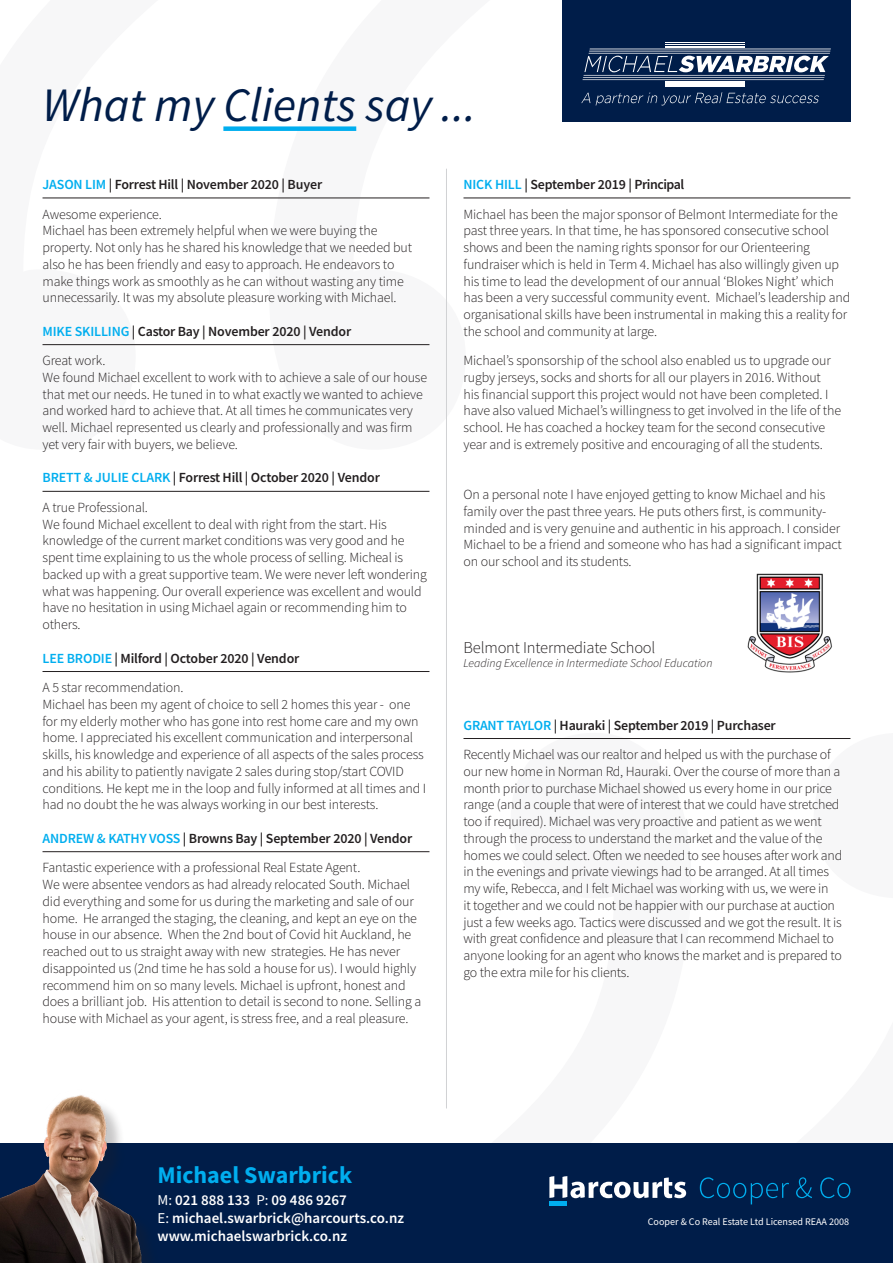
<style>
.page{position:relative;width:893px;height:1263px;background:#fff}
.page>*{position:absolute;margin:0;border:0;box-sizing:border-box;transform-origin:0 0}
.t1{font:italic 48px "Source Sans Pro";color:#001d49}
.t2{font:700 24px "Source Sans Pro";color:#00aeef}
.t3{font:300 16.5px "Source Sans Pro";letter-spacing:-.01em;color:#231f20}
.t4{font:600 15px "Source Sans Pro";color:#fff}
.t5{font:300 13.95px/16.8px "Source Sans Pro";letter-spacing:-.01em;color:#231f20}
.t6{font:600 13.95px "Source Sans Pro";letter-spacing:-.01em;color:#231f20}
.t7{font:italic 300 12px "Source Sans Pro";color:#231f20}
.t8{font:10.05px "Source Sans Pro";color:#fff}
.s1{color:#00aeef}
.s2{font-weight:400}
</style>
<div class="page">
<div style="left:0;top:1144px;width:893px;height:119px;background:#001d49"></div>
<svg style="left:700px;top:1177px;width:89px;height:27px"></svg>
<svg style="left:796px;top:1177px;width:16px;height:21px"></svg>
<svg style="left:820px;top:1177px;width:30px;height:21px"></svg>
<svg style="left:549px;top:1176px;width:137px;height:22px"></svg>
<hr style="left:549px;top:1202px;width:18px;height:4px;background:#00aeef">
<div style="left:0;top:1098px;width:173px;height:165px;background:#231f20;opacity:.25"></div>
<img style="left:0;top:1095px;width:158px;height:168px">
<div style="left:562px;top:0;width:288px;height:121px;background:#001d49"></div>
<svg style="left:584px;top:56px;width:245px;height:16px"></svg>
<hr style="left:589px;top:51px;width:241px;height:1px;background:#fff">
<hr style="left:590px;top:49px;width:241px;height:1px;background:#fff">
<hr style="left:665px;top:47px;width:80px;height:1px;background:#fff">
<hr style="left:665px;top:46px;width:80px;height:1px;background:#fff">
<hr style="left:665px;top:44px;width:80px;height:1px;background:#fff">
<hr style="left:665px;top:45px;width:80px;height:1px;background:#fff">
<hr style="left:665px;top:42px;width:80px;height:1px;background:#fff">
<hr style="left:665px;top:43px;width:80px;height:1px;background:#fff">
<hr style="left:584px;top:75px;width:241px;height:1px;background:#fff">
<hr style="left:583px;top:77px;width:241px;height:1px;background:#fff">
<hr style="left:665px;top:81px;width:80px;height:1px;background:#fff">
<hr style="left:665px;top:82px;width:80px;height:1px;background:#fff">
<hr style="left:665px;top:84px;width:80px;height:1px;background:#fff">
<hr style="left:665px;top:86px;width:80px;height:1px;background:#fff">
<hr style="left:589px;top:53px;width:241px;height:1px;background:#fff">
<hr style="left:582px;top:80px;width:242px;height:1px;background:#fff">
<hr style="left:583px;top:79px;width:241px;height:1px;background:#fff">
<svg style="left:581px;top:93px;width:9px;height:10px"></svg>
<svg style="left:596px;top:92px;width:223px;height:13px"></svg>
<hr style="left:43px;top:198px;width:386px;height:1px;background:#231f20">
<hr style="left:43px;top:344px;width:386px;height:1px;background:#231f20">
<hr style="left:43px;top:491px;width:386px;height:1px;background:#231f20">
<hr style="left:43px;top:671px;width:386px;height:1px;background:#231f20">
<hr style="left:43px;top:851px;width:386px;height:1px;background:#231f20">
<hr style="left:463px;top:198px;width:387px;height:1px;background:#231f20">
<hr style="left:463px;top:738px;width:387px;height:1px;background:#231f20">
<hr style="left:446px;top:169px;width:1px;height:939px;background:#d1d2d4">
<div style="left:223px;top:126px;width:133px;height:5px;background:#00aeef"></div>
<img style="left:747px;top:573px;width:85px;height:100px">
<p class="t1" style="left:43px;top:75px;width:435px">What my Clients say ...</p>
<p class="t6" style="left:43px;top:175px;width:281px"><span class="s1">JASON LIM</span> | Forrest Hill | November 2020 | Buyer</p>
<p class="t5" style="left:43px;top:206px;width:371px">Awesome experience.<br>Michael has been extremely helpful when we were buying the property. Not only has he shared his knowledge that we needed but also he has been friendly and easy to approach. He endeavors to make things work as smoothly as he can without wasting any time unnecessarily. It was my absolute pleasure working with Michael.</p>
<p class="t6" style="left:43px;top:322px;width:310px"><span class="s1">MIKE SKILLING</span> | Castor Bay | November 2020 | Vendor</p>
<p class="t5" style="left:43px;top:352px;width:386px">Great work.<br>We found Michael excellent to work with to achieve a sale of our house that met our needs. He tuned in to what exactly we wanted to achieve and worked hard to achieve that. At all times he communicates very well. Michael represented us clearly and professionally and was firm yet very fair with buyers, we believe.</p>
<p class="t6" style="left:43px;top:469px;width:339px"><span class="s1">BRETT &amp; JULIE CLARK</span> | Forrest Hill | October 2020 | Vendor</p>
<p class="t5" style="left:43px;top:499px;width:386px">A true Professional.<br>We found Michael excellent to deal with right from the start. His knowledge of the current market conditions was very good and he spent time explaining to us the whole process of selling. Micheal is backed up with a great supportive team. We were never left wondering what was happening. Our overall experience was excellent and would have no hesitation in using Michael again or recommending him to others.</p>
<p class="t6" style="left:43px;top:649px;width:258px"><span class="s1">LEE BRODIE</span> | Milford | October 2020 | Vendor</p>
<p class="t5" style="left:43px;top:679px;width:385px">A 5 star recommendation.<br>Michael has been my agent of choice to sell 2 homes this year - one for my elderly mother who has gone into rest home care and my own home. I appreciated his excellent communication and interpersonal skills, his knowledge and experience of all aspects of the sales process and his ability to patiently navigate 2 sales during stop/start COVID conditions. He kept me in the loop and fully informed at all times and I had no doubt the he was always working in our best interests.</p>
<p class="t6" style="left:43px;top:829px;width:371px"><span class="s1">ANDREW &amp; KATHY VOSS</span> | Browns Bay | September 2020 | Vendor</p>
<p class="t5" style="left:43px;top:859px;width:380px">Fantastic experience with a professional Real Estate Agent.<br>We were absentee vendors as had already relocated South. Michael did everything and some for us during the marketing and sale of our home. He arranged the staging, the cleaning, and kept an eye on the house in our absence. When the 2nd bout of Covid hit Auckland, he reached out to us straight away with new strategies. He has never disappointed us (2nd time he has sold a house for us). I would highly recommend him on so many levels. Michael is upfront, honest and does a brilliant job. His attention to detail is second to none. Selling a house with Michael as your agent, is stress free, and a real pleasure.</p>
<p class="t6" style="left:463px;top:175px;width:222px"><span class="s1">NICK HILL</span> | September 2019 | Principal</p>
<p class="t5" style="left:463px;top:206px;width:388px">Michael has been the major sponsor of Belmont Intermediate for the past three years. In that time, he has sponsored consecutive school shows and been the naming rights sponsor for our Orienteering fundraiser which is held in Term 4. Michael has also willingly given up his time to lead the development of our annual ‘Blokes Night’ which has been a very successful community event. Michael’s leadership and organisational skills have been instrumental in making this a reality for the school and community at large.</p>
<p class="t5" style="left:463px;top:352px;width:379px">Michael’s sponsorship of the school also enabled us to upgrade our rugby jerseys, socks and shorts for all our players in 2016. Without<br>his financial support this project would not have been completed. I have also valued Michael’s willingness to get involved in the life of the school. He has coached a hockey team for the second consecutive year and is extremely positive and encouraging of all the students.</p>
<p class="t5" style="left:463px;top:486px;width:380px">On a personal note I have enjoyed getting to know Michael and his family over the past three years. He puts others first, is community&shy;minded and is very genuine and authentic in his approach. I consider Michael to be a friend and someone who has had a significant impact on our school and its students.</p>
<p class="t3" style="left:463px;top:637px;width:194px">Belmont Intermediate School</p>
<p class="t7" style="left:463px;top:656px;width:250px">Leading Excellence in Intermediate School Education</p>
<p class="t6" style="left:463px;top:716px;width:314px"><span class="s1">GRANT TAYLOR</span> | Hauraki | September 2019 | Purchaser</p>
<p class="t5" style="left:463px;top:746px;width:380px">Recently Michael was our realtor and helped us with the purchase of our new home in Norman Rd, Hauraki. Over the course of more than a month prior to purchase Michael showed us every home in our price range (and a couple that were of interest that we could have stretched too if required). Michael was very proactive and patient as we went through the process to understand the market and the value of the homes we could select. Often we needed to see houses after work and in the evenings and private viewings had to be arranged. At all times my wife, Rebecca, and I felt Michael was working with us, we were in<br>it together and we could not be happier with our purchase at auction just a few weeks ago. Tactics were discussed and we got the result. It is with great confidence and pleasure that I can recommend Michael to anyone looking for an agent who knows the market and is prepared to go the extra mile for his clients.</p>
<p class="t2" style="left:157px;top:1158px;width:196px">Michael Swarbrick</p>
<p class="t4" style="left:157px;top:1190px;width:191px"><span class="s2">M:</span> 021 888 133 <span class="s2">P:</span> 09 486 9267</p>
<p class="t4" style="left:157px;top:1208px;width:248px"><span class="s2">E:</span> michael.swarbrick@harcourts.co.nz</p>
<p class="t4" style="left:157px;top:1226px;width:191px">www.michaelswarbrick.co.nz</p>
<p class="t8" style="left:648px;top:1215px;width:203px">Cooper &amp; Co Real Estate Ltd Licensed REAA 2008</p>
</div>
